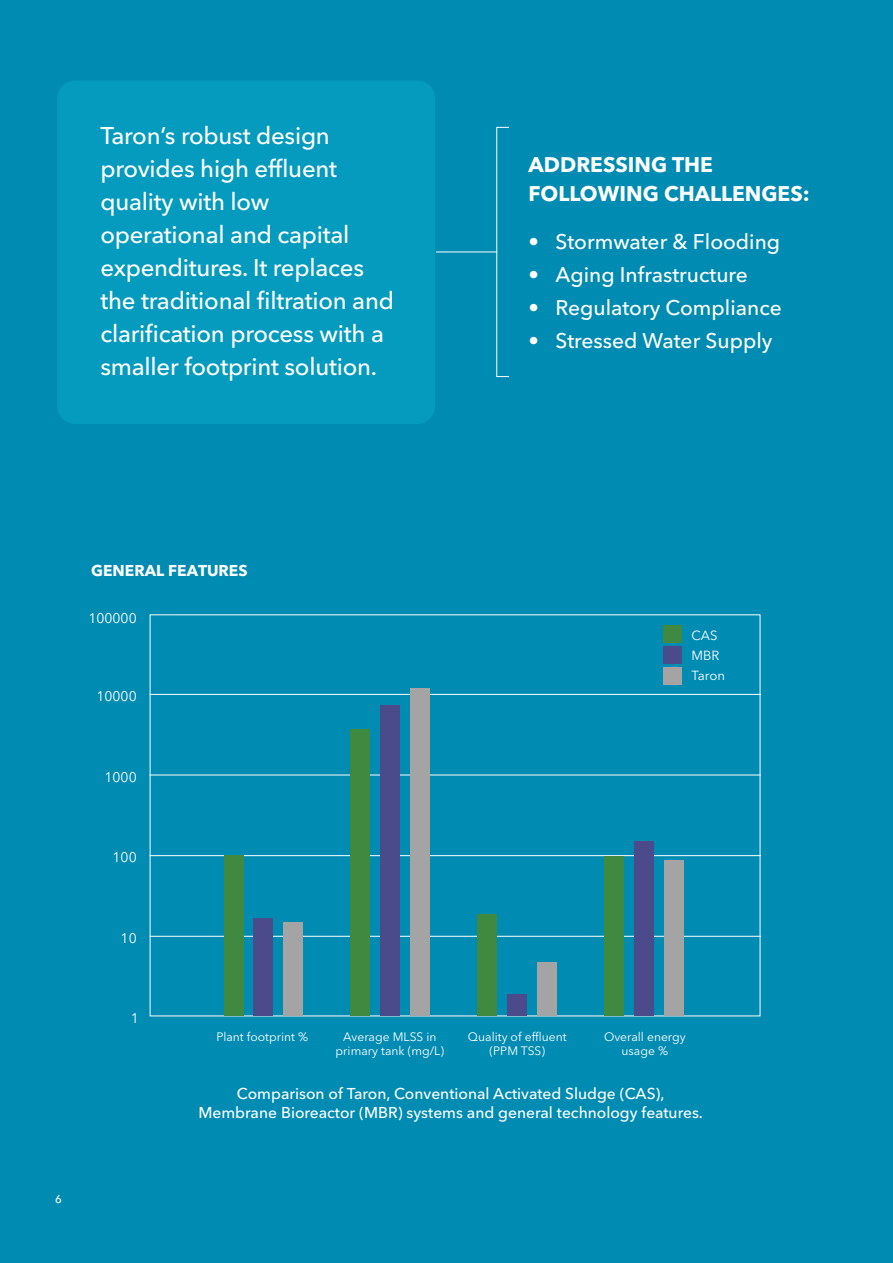
<style>
.page{position:relative;width:893px;height:1263px;background:#008bb3}
.page>*{position:absolute;margin:0;border:0;box-sizing:border-box;transform-origin:0 0}
.t1{font:500 24px/33px "Avenir Next LT Pro";letter-spacing:-.01em;color:#fff}
.t2{font:500 21px "Avenir Next LT Pro";color:#fff}
.t3{font:700 21px/28.5px "Avenir Next LT Pro";color:#fff}
.t4{font:500 15.6px/18.8px "Avenir Next LT Pro";color:#fff;text-align:center}
.t5{font:700 15.6px "Avenir Next LT Pro";color:#fff}
.t6{font:13.8px "Avenir Next LT Pro";color:#fff}
.t7{font:13.2px/19.6px "Avenir Next LT Pro";color:#fff}
.t8{font:12.15px/14.5px "Avenir Next LT Pro";color:#fff;text-align:center}
.Body_small{font:500 11.25px "Avenir Next LT Pro";color:#fff}
</style>
<div class="page">
<hr style="left:150px;top:936px;width:611px;height:1px;background:#fff">
<hr style="left:150px;top:855px;width:611px;height:1px;background:#fff">
<hr style="left:150px;top:774px;width:611px;height:1px;background:#fff">
<hr style="left:150px;top:694px;width:611px;height:1px;background:#fff">
<div style="left:224px;top:855px;width:19px;height:161px;background:#3f8a40"></div>
<div style="left:254px;top:918px;width:19px;height:98px;background:#4b4b8b"></div>
<div style="left:284px;top:922px;width:19px;height:94px;background:#a5a4a4"></div>
<div style="left:350px;top:729px;width:20px;height:287px;background:#3f8a40"></div>
<div style="left:380px;top:705px;width:20px;height:311px;background:#4b4b8b"></div>
<div style="left:410px;top:688px;width:20px;height:328px;background:#a5a4a4"></div>
<div style="left:477px;top:914px;width:20px;height:102px;background:#3f8a40"></div>
<div style="left:507px;top:994px;width:20px;height:22px;background:#4b4b8b"></div>
<div style="left:663px;top:667px;width:19px;height:17px;background:#a5a4a4"></div>
<div style="left:663px;top:646px;width:19px;height:17px;background:#4b4b8b"></div>
<div style="left:663px;top:625px;width:19px;height:17px;background:#3f8a40"></div>
<div style="left:537px;top:962px;width:20px;height:54px;background:#a5a4a4"></div>
<div style="left:604px;top:856px;width:20px;height:160px;background:#3f8a40"></div>
<div style="left:634px;top:842px;width:19px;height:174px;background:#4b4b8b"></div>
<div style="left:664px;top:860px;width:19px;height:156px;background:#a5a4a4"></div>
<div style="left:57px;top:80px;width:378px;height:344px;background:#049bbf;border-radius:18px"></div>
<hr style="left:436px;top:252px;width:61px;height:1px;background:#fff">
<p class="t1" style="left:100px;top:119px;width:295px">Taron’s robust design provides high effluent quality with low operational and capital expenditures. It replaces the traditional filtration and clarification process with a smaller footprint solution.</p>
<p class="t3" style="left:529px;top:151px;width:283px">ADDRESSING THE<br>FOLLOWING CHALLENGES:</p>
<p class="t2" style="left:529px;top:229px;width:253px">• Stormwater &amp; Flooding</p>
<p class="t2" style="left:529px;top:262px;width:221px">• Aging Infrastructure</p>
<p class="t2" style="left:529px;top:295px;width:255px">• Regulatory Compliance</p>
<p class="t2" style="left:529px;top:328px;width:245px">• Stressed Water Supply</p>
<p class="t5" style="left:91px;top:561px;width:158px">GENERAL FEATURES</p>
<p class="t6" style="left:88px;top:609px;width:50px">100000</p>
<p class="t6" style="left:97px;top:688px;width:42px">10000</p>
<p class="t6" style="left:105px;top:769px;width:34px">1000</p>
<p class="t6" style="left:113px;top:849px;width:26px">100</p>
<p class="t6" style="left:121px;top:930px;width:18px">10</p>
<p class="t6" style="left:131px;top:1010px;width:10px">1</p>
<p class="t7" style="left:692px;top:626px;width:35px">CAS<br>MBR<br>Taron</p>
<p class="t8" style="left:216px;top:1029px;width:93px">Plant footprint %</p>
<p class="t8" style="left:336px;top:1029px;width:110px">Average MLSS in primary tank (mg/L)</p>
<p class="t8" style="left:468px;top:1029px;width:100px">Quality of effluent (PPM TSS)</p>
<p class="t8" style="left:604px;top:1029px;width:83px">Overall energy usage %</p>
<p class="t4" style="left:198px;top:1084px;width:506px">Comparison of Taron, Conventional Activated Sludge (CAS),<br>Membrane Bioreactor (MBR) systems and general technology features.</p>
<p class="Body_small" style="left:55px;top:1192px;width:8px">6</p>
</div>
